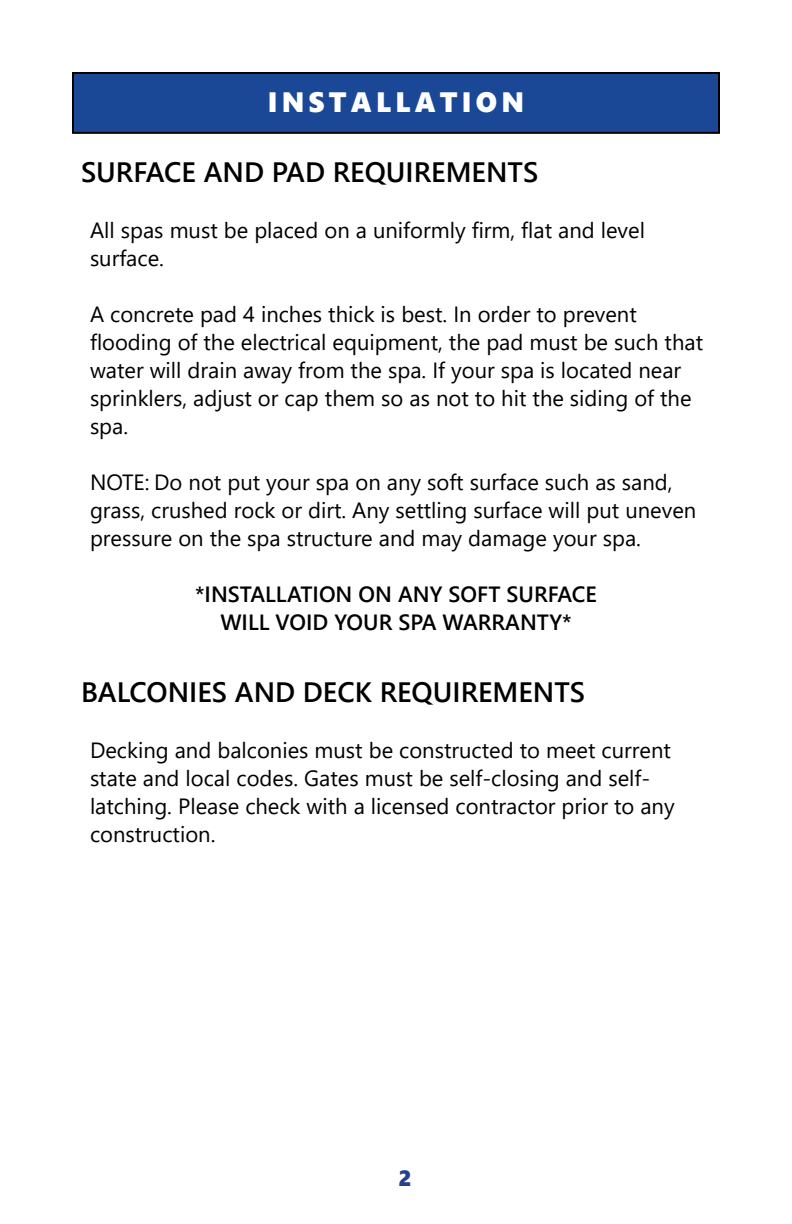
<style>
.page{position:relative;width:792px;height:1224px;background:#fff}
.page>*{position:absolute;margin:0;border:0;box-sizing:border-box;transform-origin:0 0}
.t1{font:600 28px "Segoe UI";color:#000}
.t2{font:28px "Segoe UI Black";letter-spacing:.15em;color:#fff}
.t3{font:22px/28px "Segoe UI";color:#000}
.t4{font:600 22px/28px "Segoe UI";color:#000;text-align:center}
.t5{font:22px "Segoe UI Black";color:#25408f}
</style>
<div class="page">
<div style="left:73px;top:73px;width:646px;height:60px;background:#1a4896"></div>
<div style="left:72px;top:72px;width:648px;height:62px;border:2px solid #000"></div>
<p class="t2" style="left:268px;top:82px;width:258px">INSTALLATION</p>
<p class="t1" style="left:81px;top:146px;width:459px">SURFACE AND PAD REQUIREMENTS</p>
<p class="t3" style="left:90px;top:215px;width:557px">All spas must be placed on a uniformly firm, flat and level surface.</p>
<p class="t3" style="left:90px;top:299px;width:615px">A concrete pad 4 inches thick is best. In order to prevent flooding of the electrical equipment, the pad must be such that water will drain away from the spa. If your spa is located near sprinklers, adjust or cap them so as not to hit the siding of the spa.</p>
<p class="t3" style="left:90px;top:467px;width:608px">NOTE: Do not put your spa on any soft surface such as sand, grass, crushed rock or dirt. Any settling surface will put uneven pressure on the spa structure and may damage your spa.</p>
<p class="t4" style="left:195px;top:579px;width:403px">*INSTALLATION ON ANY SOFT SURFACE<br>WILL VOID YOUR SPA WARRANTY*</p>
<p class="t1" style="left:81px;top:666px;width:506px">BALCONIES AND DECK REQUIREMENTS</p>
<p class="t3" style="left:90px;top:735px;width:586px">Decking and balconies must be constructed to meet current state and local codes. Gates must be self-closing and self&shy;latching. Please check with a licensed contractor prior to any construction.</p>
<p class="t5" style="left:398px;top:1162px;width:15px">2</p>
</div>
